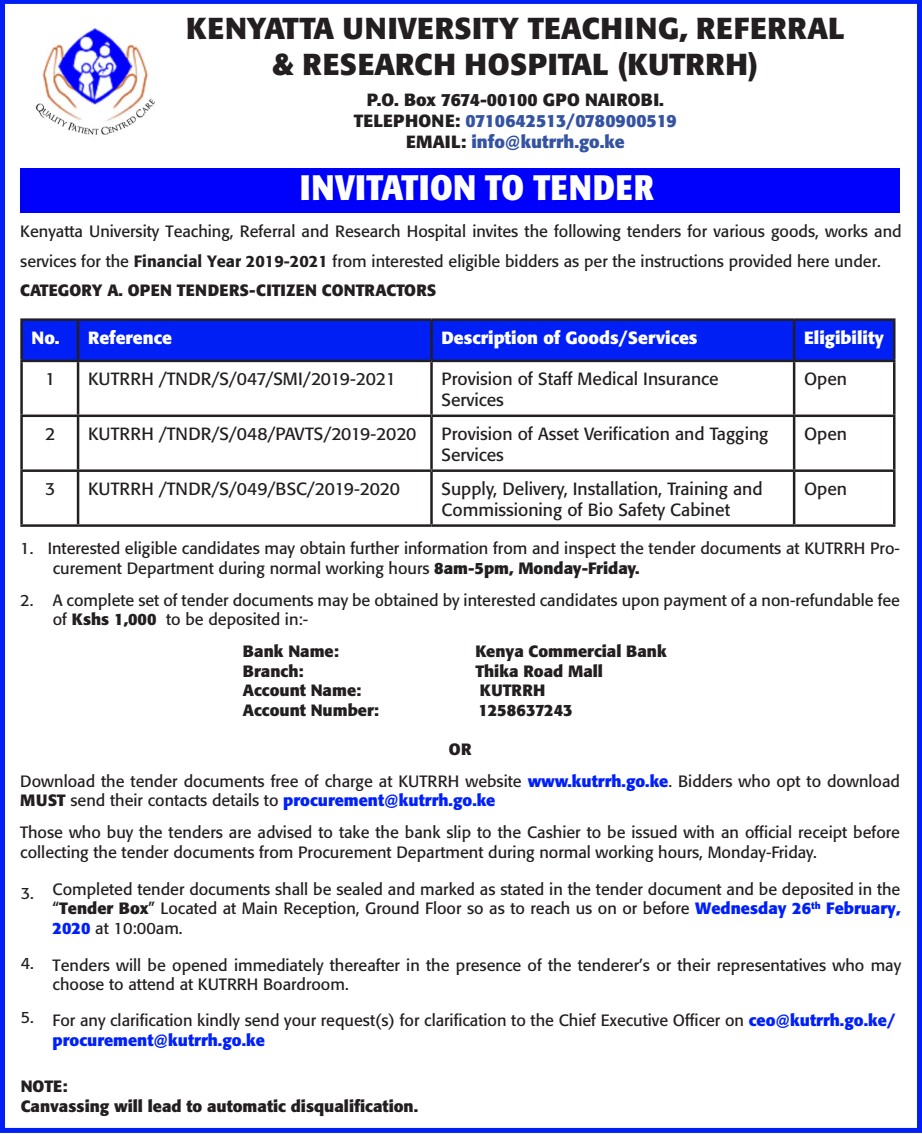
<style>
.page{position:relative;width:922px;height:1134px;background:#fff}
.page>*{position:absolute;margin:0;border:0;box-sizing:border-box;transform-origin:0 0}
.t1{font:700 condensed 35px "Formata";letter-spacing:.01em;color:#fff}
.t2{font:700 30px/36px "Formata";letter-spacing:.02em;color:#231f20;text-align:center}
.t3{font:17.5px/21px "Formata";color:#231f20}
.t4{font:700 17.5px/21px "Formata";color:#231f20;text-align:center}
.t5{font:700 17.5px "Formata";color:#fff}
.t6{font:700 17.5px "Formata";color:#3553a3}
.t7{font:16.25px/19.5px "Formata";color:#231f20}
.t8{font:700 16.25px/19.5px "Formata";color:#231f20}
.s1{color:#3553a3}
.s2{color:#231f20}
.s3{font-weight:500}
.s4{font-weight:700}
.s5{font-weight:700;color:#0020fb}
</style>
<div class="page">
<div style="left:0;top:0;width:921px;height:1133px;border:5px solid #001ff4"></div>
<img style="left:36px;top:28px;width:119px;height:107px">
<div style="left:20px;top:168px;width:879px;height:44px;background:#0000fd"></div>
<div style="left:23px;top:321px;width:869px;height:39px;background:#001ff4"></div>
<hr style="left:20px;top:318px;width:58px;height:3px;background:#231f20">
<hr style="left:20px;top:321px;width:3px;height:39px;background:#231f20">
<hr style="left:78px;top:318px;width:353px;height:3px;background:#231f20">
<hr style="left:77px;top:321px;width:2px;height:39px;background:#231f20">
<hr style="left:431px;top:318px;width:363px;height:3px;background:#231f20">
<hr style="left:430px;top:321px;width:2px;height:39px;background:#231f20">
<hr style="left:793px;top:318px;width:102px;height:3px;background:#231f20">
<hr style="left:792px;top:321px;width:3px;height:39px;background:#231f20">
<hr style="left:892px;top:321px;width:3px;height:39px;background:#231f20">
<hr style="left:20px;top:360px;width:58px;height:2px;background:#231f20">
<hr style="left:20px;top:362px;width:3px;height:52px;background:#231f20">
<hr style="left:78px;top:360px;width:353px;height:2px;background:#231f20">
<hr style="left:77px;top:362px;width:2px;height:52px;background:#231f20">
<hr style="left:431px;top:360px;width:363px;height:2px;background:#231f20">
<hr style="left:430px;top:362px;width:2px;height:52px;background:#231f20">
<hr style="left:793px;top:360px;width:102px;height:2px;background:#231f20">
<hr style="left:792px;top:362px;width:3px;height:52px;background:#231f20">
<hr style="left:892px;top:362px;width:3px;height:52px;background:#231f20">
<hr style="left:20px;top:414px;width:58px;height:3px;background:#231f20">
<hr style="left:20px;top:417px;width:3px;height:52px;background:#231f20">
<hr style="left:78px;top:414px;width:353px;height:3px;background:#231f20">
<hr style="left:77px;top:417px;width:2px;height:52px;background:#231f20">
<hr style="left:431px;top:414px;width:363px;height:3px;background:#231f20">
<hr style="left:430px;top:417px;width:2px;height:52px;background:#231f20">
<hr style="left:793px;top:414px;width:102px;height:3px;background:#231f20">
<hr style="left:792px;top:417px;width:3px;height:52px;background:#231f20">
<hr style="left:892px;top:417px;width:3px;height:52px;background:#231f20">
<hr style="left:20px;top:469px;width:58px;height:3px;background:#231f20">
<hr style="left:20px;top:472px;width:3px;height:52px;background:#231f20">
<hr style="left:78px;top:469px;width:353px;height:3px;background:#231f20">
<hr style="left:77px;top:472px;width:2px;height:52px;background:#231f20">
<hr style="left:431px;top:469px;width:363px;height:3px;background:#231f20">
<hr style="left:430px;top:472px;width:2px;height:52px;background:#231f20">
<hr style="left:793px;top:469px;width:102px;height:3px;background:#231f20">
<hr style="left:792px;top:472px;width:3px;height:52px;background:#231f20">
<hr style="left:892px;top:472px;width:3px;height:52px;background:#231f20">
<hr style="left:20px;top:524px;width:58px;height:3px;background:#231f20">
<hr style="left:78px;top:524px;width:353px;height:3px;background:#231f20">
<hr style="left:431px;top:524px;width:363px;height:3px;background:#231f20">
<hr style="left:793px;top:524px;width:102px;height:3px;background:#231f20">
<p class="t2" style="left:186px;top:10px;width:659px">KENYATTA UNIVERSITY TEACHING, REFERRAL &amp; RESEARCH HOSPITAL (KUTRRH)</p>
<p class="t4" style="left:354px;top:89px;width:324px">P.O. Box 7674-00100 GPO NAIROBI.<br>TELEPHONE: <span class="s1">0710642513/0780900519</span></p>
<p class="t6" style="left:406px;top:131px;width:220px"><span class="s2">EMAIL:</span> info@kutrrh.go.ke</p>
<p class="t1" style="left:300px;top:166px;width:355px">INVITATION TO TENDER</p>
<p class="t7" style="left:20px;top:217px;width:882px;line-height:29.2px">Kenyatta University Teaching, Referral and Research Hospital invites the following tenders for various goods, works and services for the <span class="s3">Financial Year 2019-2021</span> from interested eligible bidders as per the instructions provided here under.<br><span class="s4">CATEGORY A. OPEN TENDERS-CITIZEN CONTRACTORS</span></p>
<p class="t5" style="left:32px;top:326px;width:30px">No.</p>
<p class="t5" style="left:88px;top:326px;width:85px">Reference</p>
<p class="t5" style="left:441px;top:326px;width:257px">Description of Goods/Services</p>
<p class="t5" style="left:803px;top:326px;width:81px">Eligibility</p>
<p class="t3" style="left:45px;top:368px;width:12px">1</p>
<p class="t3" style="left:88px;top:368px;width:309px">KUTRRH /TNDR/S/047/SMI/2019-2021</p>
<p class="t3" style="left:441px;top:368px;width:279px">Provision of Staff Medical Insurance<br>Services</p>
<p class="t3" style="left:803px;top:368px;width:45px">Open</p>
<p class="t3" style="left:45px;top:423px;width:12px">2</p>
<p class="t3" style="left:88px;top:423px;width:330px">KUTRRH /TNDR/S/048/PAVTS/2019-2020</p>
<p class="t3" style="left:441px;top:423px;width:328px">Provision of Asset Verification and Tagging<br>Services</p>
<p class="t3" style="left:803px;top:423px;width:45px">Open</p>
<p class="t3" style="left:45px;top:478px;width:12px">3</p>
<p class="t3" style="left:88px;top:478px;width:313px">KUTRRH /TNDR/S/049/BSC/2019-2020</p>
<p class="t3" style="left:441px;top:478px;width:322px">Supply, Delivery, Installation, Training and<br>Commissioning of Bio Safety Cabinet</p>
<p class="t3" style="left:803px;top:478px;width:45px">Open</p>
<p class="t7" style="left:53px;top:539px;width:848px;text-indent:-32px">1. Interested eligible candidates may obtain further information from and inspect the tender documents at KUTRRH Pro&shy;curement Department during normal working hours <span class="s4">8am-5pm, Monday-Friday.</span></p>
<p class="t7" style="left:53px;top:590px;width:848px;text-indent:-32px">2. A complete set of tender documents may be obtained by interested candidates upon payment of a non-refundable fee of <span class="s4">Kshs 1,000</span> to be deposited in:-</p>
<p class="t8" style="left:243px;top:642px;width:97px">Bank Name:</p>
<p class="t8" style="left:475px;top:642px;width:193px">Kenya Commercial Bank</p>
<p class="t8" style="left:243px;top:661px;width:62px">Branch:</p>
<p class="t8" style="left:475px;top:661px;width:129px">Thika Road Mall</p>
<p class="t8" style="left:243px;top:681px;width:120px">Account Name:</p>
<p class="t8" style="left:480px;top:681px;width:67px">KUTRRH</p>
<p class="t8" style="left:243px;top:700px;width:137px">Account Number:</p>
<p class="t8" style="left:478px;top:700px;width:96px">1258637243</p>
<p class="t8" style="left:448px;top:739px;width:24px">OR</p>
<p class="t7" style="left:20px;top:771px;width:880px">Download the tender documents free of charge at KUTRRH website <span class="s5">www.kutrrh.go.ke</span>. Bidders who opt to download<br><span class="s4">MUST</span> send their contacts details to <span class="s5">procurement@kutrrh.go.ke</span></p>
<p class="t7" style="left:20px;top:823px;width:881px">Those who buy the tenders are advised to take the bank slip to the Cashier to be issued with an official receipt before collecting the tender documents from Procurement Department during normal working hours, Monday-Friday.</p>
<p class="t7" style="left:53px;top:879px;width:849px;text-align:justify;text-indent:-32px">3. Completed tender documents shall be sealed and marked as stated in the tender document and be deposited in the “<span class="s4">Tender Box</span>” Located at Main Reception, Ground Floor so as to reach us on or before <span class="s5">Wednesday 26</span><sup>th</sup> <span class="s5">February, 2020</span> at 10:00am.</p>
<p class="t7" style="left:53px;top:955px;width:849px;text-indent:-32px">4. Tenders will be opened immediately thereafter in the presence of the tenderer’s or their representatives who may choose to attend at KUTRRH Boardroom.</p>
<p class="t7" style="left:53px;top:1010px;width:844px;text-indent:-32px">5. For any clarification kindly send your request(s) for clarification to the Chief Executive Officer on <span class="s5">ceo@kutrrh.go.ke/ procurement@kutrrh.go.ke</span></p>
<p class="t8" style="left:21px;top:1077px;width:399px">NOTE:<br>Canvassing will lead to automatic disqualification.</p>
</div>
